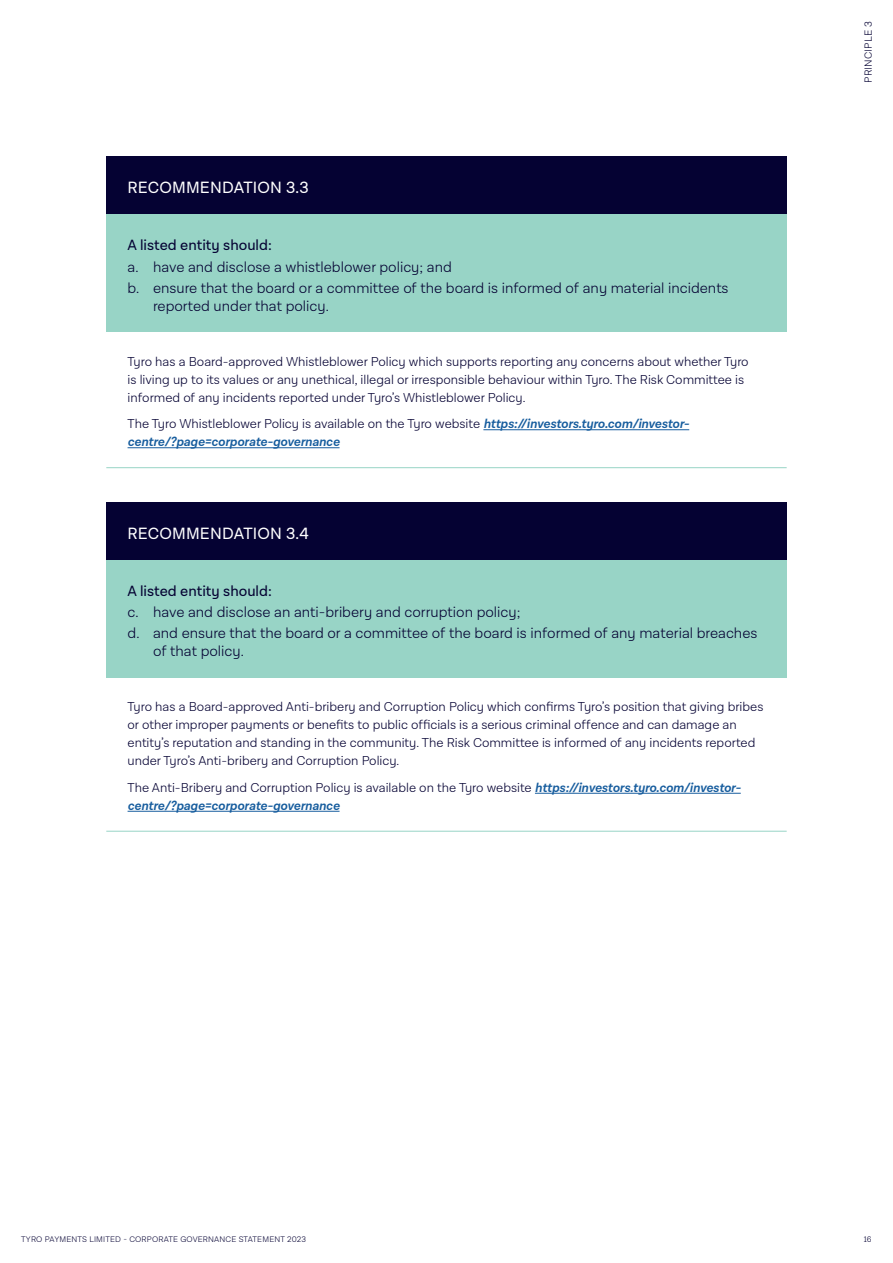
<style>
.page{position:relative;width:893px;height:1263px;background:#fff}
.page>*{position:absolute;margin:0;border:0;box-sizing:border-box;transform-origin:0 0}
._2021-H3_WHITE{font:16.5px "Lota Grotesque Alt 3";letter-spacing:.01em;color:#fff}
.t1{font:300 15px/18px "Lota Grotesque Alt 3";color:#050233}
._2021-table_intro{font:15px "Lota Grotesque Alt 3";color:#050233}
._2020_StandardTable{font:300 13.2px/18px "Lota Grotesque Alt 3";color:#050233}
._2020_StandardTable-2{font:italic 600 13.2px/18px "Lota Grotesque Alt 3";color:#175d9e}
.t2{font:300 10.5px "Lota Grotesque Alt 3";letter-spacing:.02em;color:#050233}
.t3{font:300 8.25px "Lota Grotesque Alt 3";letter-spacing:.02em;color:#050233}
.s1{font-weight:300;font-style:normal;color:#050233}
</style>
<div class="page">
<div style="left:106px;top:156px;width:681px;height:59px;background:#050233"></div>
<div style="left:106px;top:215px;width:681px;height:117px;background:#98d4c6"></div>
<hr style="left:106px;top:467px;width:681px;height:1px;background:#98d4c6">
<hr style="left:483px;top:429px;width:206px;height:1px;background:#175d9e">
<hr style="left:128px;top:447px;width:212px;height:1px;background:#175d9e">
<div style="left:106px;top:502px;width:681px;height:58px;background:#050233"></div>
<div style="left:106px;top:560px;width:681px;height:118px;background:#98d4c6"></div>
<hr style="left:106px;top:831px;width:681px;height:1px;background:#98d4c6">
<hr style="left:535px;top:793px;width:206px;height:1px;background:#175d9e">
<hr style="left:128px;top:811px;width:212px;height:1px;background:#175d9e">
<p class="_2021-H3_WHITE" style="left:128px;top:179px;width:183px">RECOMMENDATION 3.3</p>
<p class="_2021-table_intro" style="left:128px;top:237px;width:146px">A listed entity should:</p>
<p class="t1" style="left:128px;top:258px;width:326px">a. have and disclose a whistleblower policy; and</p>
<p class="t1" style="left:153px;top:279px;width:577px;text-indent:-26px">b. ensure that the board or a committee of the board is informed of any material incidents reported under that policy.</p>
<p class="_2020_StandardTable" style="left:128px;top:353px;width:623px">Tyro has a Board-approved Whistleblower Policy which supports reporting any concerns about whether Tyro is living up to its values or any unethical, illegal or irresponsible behaviour within Tyro. The Risk Committee is informed of any incidents reported under Tyro’s Whistleblower Policy.</p>
<p class="_2020_StandardTable-2" style="left:128px;top:415px;width:563px"><span class="s1">The Tyro Whistleblower Policy is available on the Tyro website</span> https://investors.tyro.com/investor&shy;centre/?page=corporate-governance</p>
<p class="_2021-H3_WHITE" style="left:128px;top:524px;width:183px">RECOMMENDATION 3.4</p>
<p class="_2021-table_intro" style="left:128px;top:582px;width:146px">A listed entity should:</p>
<p class="t1" style="left:128px;top:603px;width:394px">c. have and disclose an anti-bribery and corruption policy;</p>
<p class="t1" style="left:153px;top:625px;width:606px;text-indent:-26px">d. and ensure that the board or a committee of the board is informed of any material breaches of that policy.</p>
<p class="_2020_StandardTable" style="left:128px;top:698px;width:637px">Tyro has a Board-approved Anti-bribery and Corruption Policy which confirms Tyro’s position that giving bribes or other improper payments or benefits to public officials is a serious criminal offence and can damage an entity’s reputation and standing in the community. The Risk Committee is informed of any incidents reported under Tyro’s Anti-bribery and Corruption Policy.</p>
<p class="_2020_StandardTable-2" style="left:128px;top:779px;width:615px"><span class="s1">The Anti-Bribery and Corruption Policy is available on the Tyro website</span> https://investors.tyro.com/investor&shy;centre/?page=corporate-governance</p>
<p class="t2" style="left:862px;top:83px;width:63px;rotate:-90deg">PRINCIPLE 3</p>
<p class="t3" style="left:21px;top:1234px;width:286px">TYRO PAYMENTS LIMITED - CORPORATE GOVERNANCE STATEMENT 2023</p>
<p class="t3" style="left:864px;top:1234px;width:9px">16</p>
</div>
